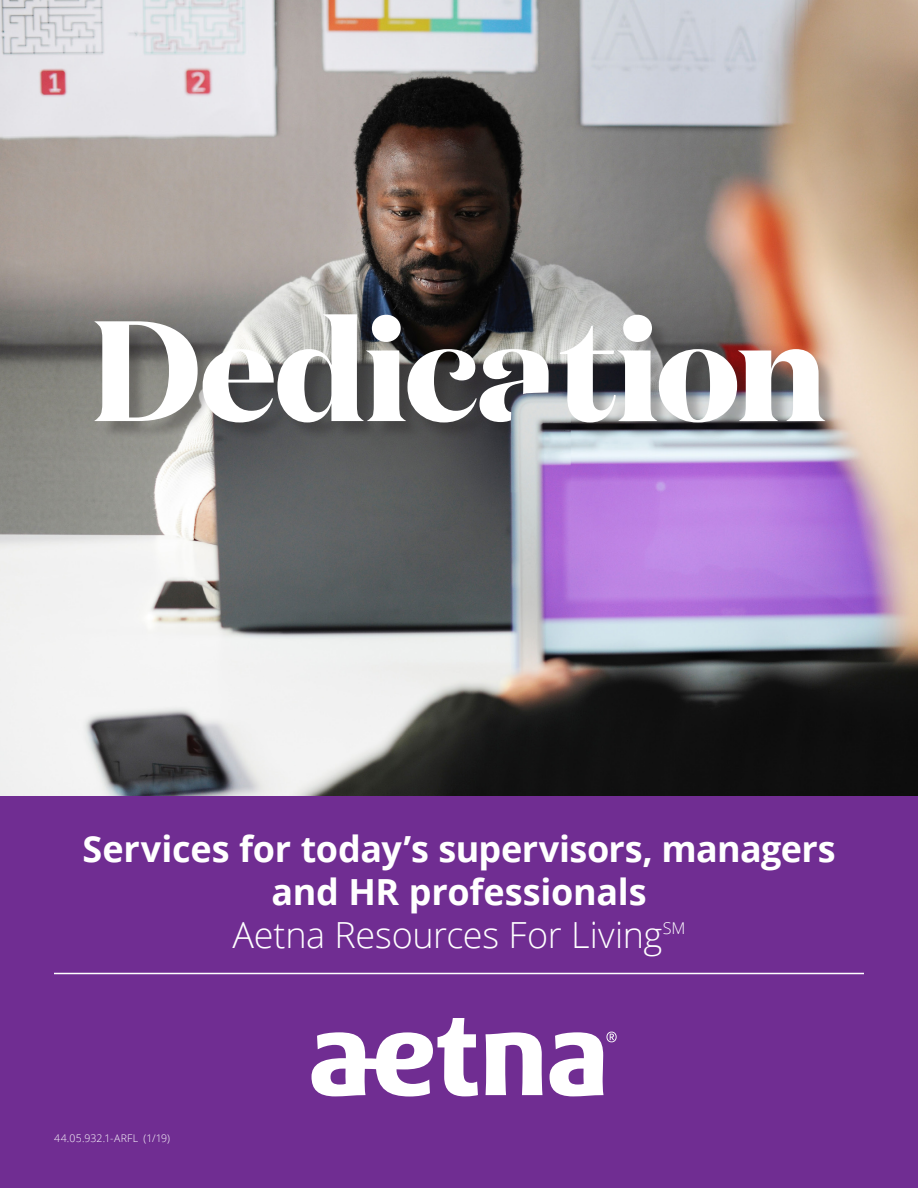
<style>
.page{position:relative;width:918px;height:1188px;background:#fff}
.page>*{position:absolute;margin:0;border:0;box-sizing:border-box;transform-origin:0 0}
.t1{font:700 142.5px "Domaine Display";letter-spacing:-.01em;color:#fff}
.t2{font:700 36px/43.2px "Open Sans";letter-spacing:-.005em;color:#fff;text-align:center}
.t3{font:300 36px "Open Sans";letter-spacing:-.005em;color:#fff}
.t4{font:300 10.5px "Open Sans";letter-spacing:.02em;color:#fff}
</style>
<div class="page">
<img style="left:0;top:0;width:918px;height:796px">
<div style="left:0;top:796px;width:918px;height:392px;background:#702d92"></div>
<div style="left:98px;top:317px;width:745px;height:125px;background:#231f20;opacity:.3"></div>
<hr style="left:54px;top:973px;width:810px;height:1px;background:#fff">
<img style="left:478px;top:348px;width:93px;height:144px">
<svg style="left:312px;top:1018px;width:305px;height:79px"></svg>
<p class="t1" style="left:91px;top:266px;width:738px">Dedication</p>
<h1 class="t2" style="left:82px;top:826px;width:755px">Services for today’s supervisors, managers and HR professionals</h1>
<p class="t3" style="left:233px;top:911px;width:454px">Aetna Resources For Living<sup>SM</sup></p>
<p class="t4" style="left:54px;top:1131px;width:118px">44.05.932.1-ARFL (1/19)</p>
</div>
